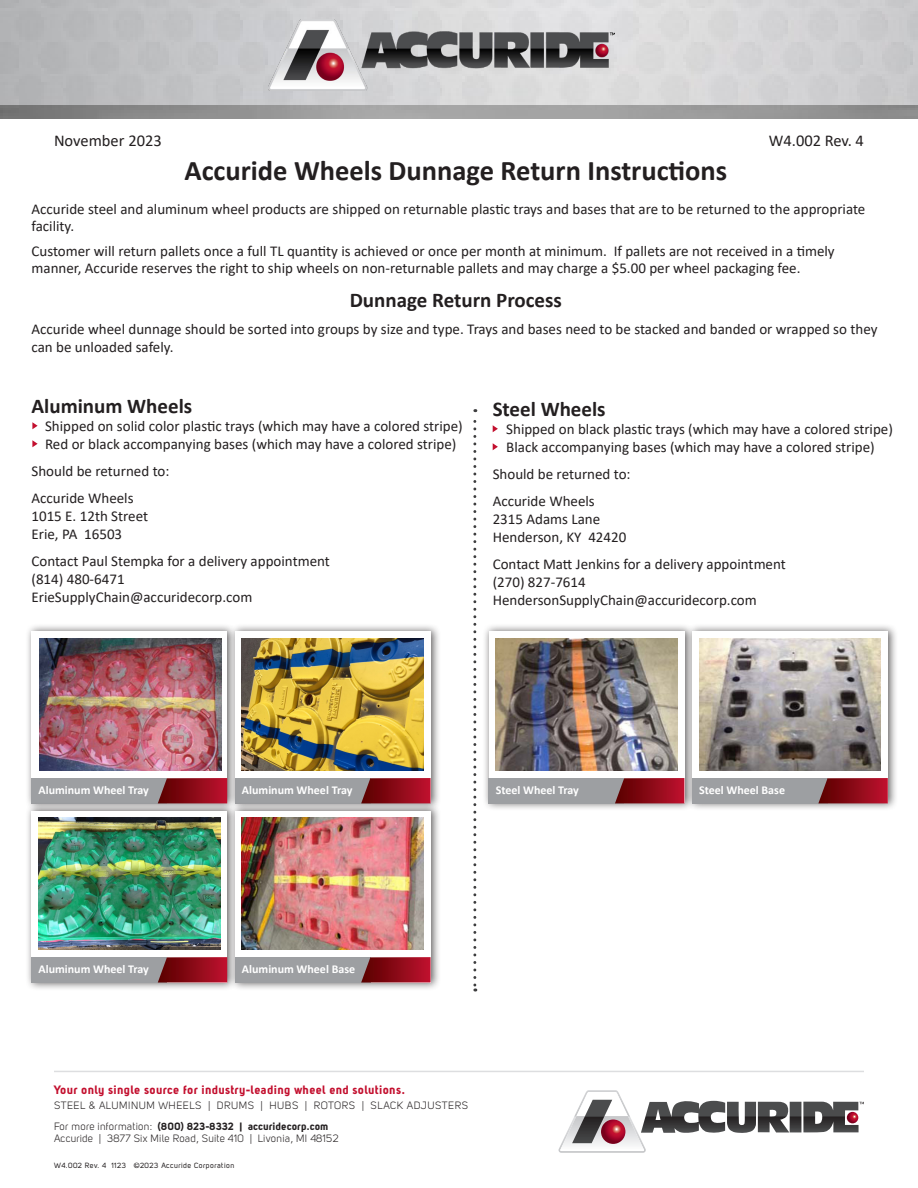
<style>
.page{position:relative;width:918px;height:1188px;background:#fff}
.page>*{position:absolute;margin:0;border:0;box-sizing:border-box;transform-origin:0 0}
.t1{font:700 28.5px "Calibri";color:#231f20}
.t2{font:700 21px "Calibri";color:#231f20}
.t3{font:16.5px "Calibri";color:#231f20}
.t4{font:15px/16.5px "Calibri";color:#231f20}
.t5{font:700 12px "Calibri";color:#fff}
.t6{font:12px "Uni Sans Bold";letter-spacing:.045em;color:#c3102f}
.t7{font:10.5px "Uni Sans Book";letter-spacing:.035em;color:#231f20}
.t8{font:10.5px "Uni Sans Bold";letter-spacing:.025em;color:#231f20}
.t9{font:7.5px "Uni Sans Regular";letter-spacing:.06em;color:#231f20}
.s1{font-family:"Uni Sans Book"}
</style>
<div class="page">
<img style="left:268px;top:20px;width:347px;height:71px">
<hr style="left:54px;top:1071px;width:810px;height:1px;background:#dddee0">
<svg style="left:790px;top:1102px;width:11px;height:30px"></svg>
<svg style="left:559px;top:1090px;width:230px;height:63px"></svg>
<svg style="left:601px;top:1119px;width:24px;height:25px"></svg>
<svg style="left:803px;top:1102px;width:61px;height:31px"></svg>
<div style="left:25px;top:623px;width:213px;height:189px;background:#231f20;opacity:.7"></div>
<div style="left:32px;top:632px;width:195px;height:171px;background:#fff"></div>
<div style="left:32px;top:778px;width:135px;height:25px;background:#9d9fa2"></div>
<svg style="left:158px;top:778px;width:69px;height:24px;background:#8f1422"></svg>
<img style="left:40px;top:639px;width:181px;height:132px">
<svg style="left:473px;top:429px;width:3px;height:563px"></svg>
<svg style="left:32px;top:422px;width:6px;height:7px"></svg>
<div style="left:229px;top:623px;width:212px;height:189px;background:#231f20;opacity:.7"></div>
<div style="left:235px;top:632px;width:196px;height:171px;background:#fff"></div>
<div style="left:235px;top:778px;width:135px;height:25px;background:#9d9fa2"></div>
<svg style="left:361px;top:778px;width:70px;height:24px;background:#901624"></svg>
<div style="left:25px;top:802px;width:213px;height:189px;background:#231f20;opacity:.7"></div>
<div style="left:32px;top:811px;width:195px;height:171px;background:#fff"></div>
<div style="left:32px;top:957px;width:135px;height:25px;background:#9d9fa2"></div>
<svg style="left:158px;top:957px;width:69px;height:25px;background:#8f1522"></svg>
<div style="left:229px;top:802px;width:212px;height:189px;background:#231f20;opacity:.7"></div>
<div style="left:235px;top:811px;width:196px;height:171px;background:#fff"></div>
<div style="left:235px;top:957px;width:135px;height:25px;background:#9d9fa2"></div>
<svg style="left:361px;top:957px;width:70px;height:25px;background:#901724"></svg>
<img style="left:242px;top:817px;width:182px;height:132px">
<img style="left:39px;top:817px;width:181px;height:132px">
<img style="left:242px;top:639px;width:182px;height:132px">
<div style="left:483px;top:623px;width:212px;height:189px;background:#231f20;opacity:.7"></div>
<div style="left:489px;top:632px;width:195px;height:171px;background:#fff"></div>
<div style="left:489px;top:778px;width:135px;height:25px;background:#9d9fa2"></div>
<svg style="left:615px;top:778px;width:69px;height:25px;background:#8f1422"></svg>
<div style="left:686px;top:623px;width:212px;height:189px;background:#231f20;opacity:.7"></div>
<div style="left:692px;top:632px;width:196px;height:171px;background:#fff"></div>
<div style="left:692px;top:778px;width:136px;height:25px;background:#9d9fa2"></div>
<svg style="left:818px;top:778px;width:70px;height:25px;background:#901523"></svg>
<img style="left:496px;top:639px;width:181px;height:132px">
<img style="left:699px;top:639px;width:182px;height:132px">
<svg style="left:32px;top:440px;width:6px;height:7px"></svg>
<svg style="left:493px;top:425px;width:5px;height:7px"></svg>
<svg style="left:493px;top:443px;width:5px;height:7px"></svg>
<p class="t3" style="left:54px;top:129px;width:109px">November 2023</p>
<p class="t3" style="left:769px;top:129px;width:97px">W4.002 Rev. 4</p>
<p class="t1" style="left:184px;top:150px;width:544px">Accuride Wheels Dunnage Return Instructions</p>
<p class="t4" style="left:32px;top:201px;width:835px">Accuride steel and aluminum wheel products are shipped on returnable plastic trays and bases that are to be returned to the appropriate facility.</p>
<p class="t4" style="left:32px;top:243px;width:805px">Customer will return pallets once a full TL quantity is achieved or once per month at minimum. If pallets are not received in a timely manner, Accuride reserves the right to ship wheels on non-returnable pallets and may charge a $5.00 per wheel packaging fee.</p>
<p class="t2" style="left:350px;top:285px;width:214px">Dunnage Return Process</p>
<p class="t4" style="left:32px;top:320px;width:848px;line-height:18px">Accuride wheel dunnage should be sorted into groups by size and type. Trays and bases need to be stacked and banded or wrapped so they can be unloaded safely.</p>
<p class="t2" style="left:32px;top:391px;width:162px">Aluminum Wheels</p>
<p class="t4" style="left:45px;top:417px;width:419px">Shipped on solid color plastic trays (which may have a colored stripe)</p>
<p class="t4" style="left:45px;top:435px;width:413px">Red or black accompanying bases (which may have a colored stripe)</p>
<p class="t4" style="left:32px;top:462px;width:139px">Should be returned to:</p>
<p class="t4" style="left:32px;top:489px;width:104px">Accuride Wheels</p>
<p class="t4" style="left:32px;top:507px;width:118px">1015 E. 12th Street</p>
<p class="t4" style="left:32px;top:525px;width:92px">Erie, PA 16503</p>
<p class="t4" style="left:32px;top:552px;width:300px">Contact Paul Stempka for a delivery appointment</p>
<p class="t4" style="left:32px;top:570px;width:95px">(814) 480-6471</p>
<p class="t4" style="left:32px;top:588px;width:222px">ErieSupplyChain@accuridecorp.com</p>
<p class="t2" style="left:493px;top:394px;width:114px">Steel Wheels</p>
<p class="t4" style="left:506px;top:420px;width:388px">Shipped on black plastic trays (which may have a colored stripe)</p>
<p class="t4" style="left:506px;top:438px;width:370px">Black accompanying bases (which may have a colored stripe)</p>
<p class="t4" style="left:493px;top:465px;width:139px">Should be returned to:</p>
<p class="t4" style="left:493px;top:492px;width:104px">Accuride Wheels</p>
<p class="t4" style="left:493px;top:510px;width:109px">2315 Adams Lane</p>
<p class="t4" style="left:493px;top:528px;width:135px">Henderson, KY 42420</p>
<p class="t4" style="left:493px;top:555px;width:295px">Contact Matt Jenkins for a delivery appointment</p>
<p class="t4" style="left:493px;top:573px;width:95px">(270) 827-7614</p>
<p class="t4" style="left:493px;top:591px;width:266px">HendersonSupplyChain@accuridecorp.com</p>
<p class="t5" style="left:39px;top:782px;width:112px">Aluminum Wheel Tray</p>
<p class="t5" style="left:242px;top:782px;width:112px">Aluminum Wheel Tray</p>
<p class="t5" style="left:496px;top:782px;width:85px">Steel Wheel Tray</p>
<p class="t5" style="left:699px;top:782px;width:87px">Steel Wheel Base</p>
<p class="t5" style="left:39px;top:961px;width:112px">Aluminum Wheel Tray</p>
<p class="t5" style="left:242px;top:961px;width:115px">Aluminum Wheel Base</p>
<p class="t6" style="left:54px;top:1083px;width:352px">Your only single source for industry-leading wheel end solutions.</p>
<p class="t7" style="left:54px;top:1100px;width:416px">STEEL &amp; ALUMINUM WHEELS | DRUMS | HUBS | ROTORS | SLACK ADJUSTERS</p>
<p class="t8" style="left:54px;top:1120px;width:276px"><span class="s1">For more information:</span> (800) 823-8332 | accuridecorp.com</p>
<p class="t7" style="left:54px;top:1133px;width:286px">Accuride | 3877 Six Mile Road, Suite 410 | Livonia, MI 48152</p>
<p class="t9" style="left:54px;top:1161px;width:182px">W4.002 Rev. 4 1123 ©2023 Accuride Corporation</p>
</div>
